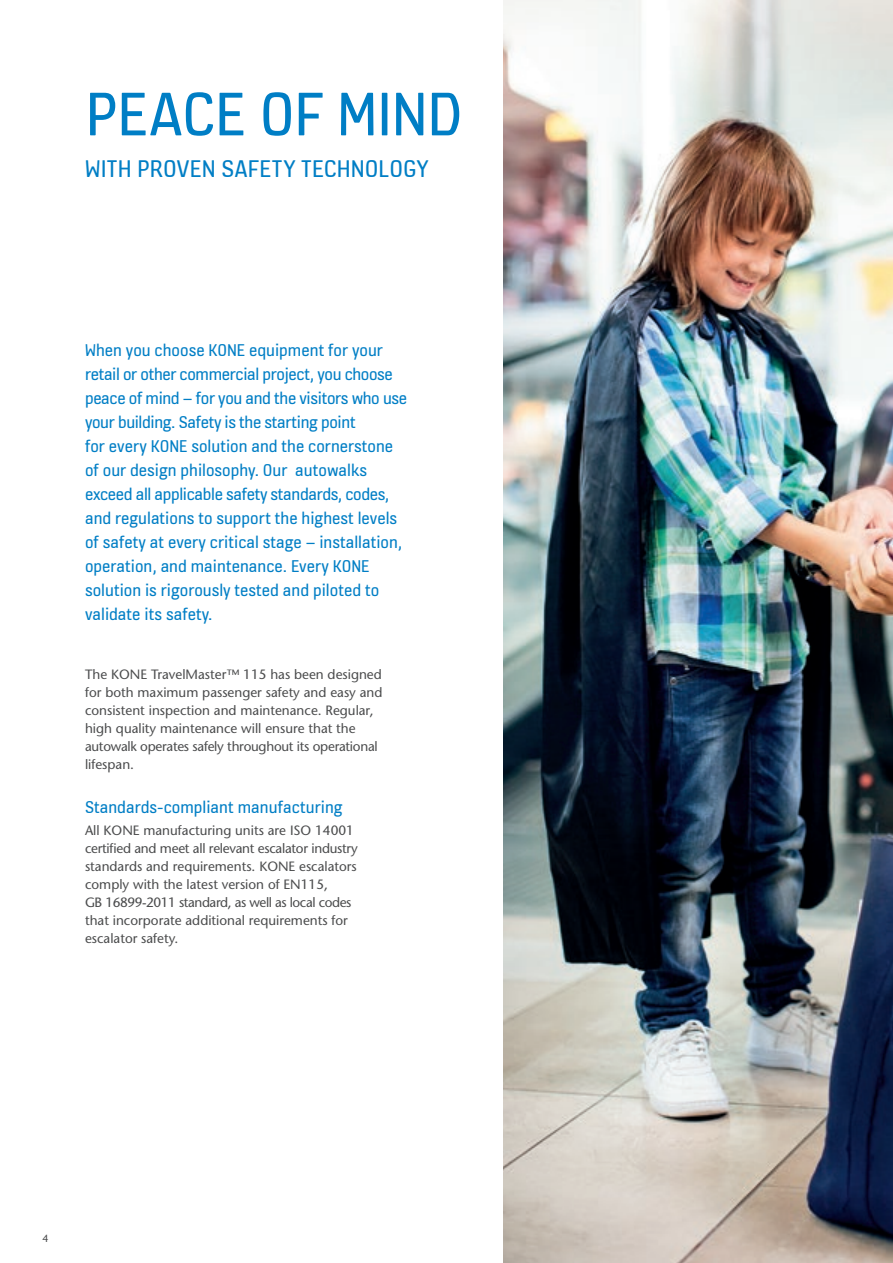
<style>
.page{position:relative;width:893px;height:1263px;background:#fff}
.page>*{position:absolute;margin:0;border:0;box-sizing:border-box;transform-origin:0 0}
.t1{font:66px "KONE Information v 13";letter-spacing:-.005em;color:#007ec5}
.t2{font:25.5px "KONE Information v 13";letter-spacing:.01em;color:#007ec5}
.t3{font:18px/24px "KONE Information v 13";color:#007ec5}
.t4{font:13.5px/18px "Stone Sans";color:#4b4c4d}
.t5{font:10.5px "Stone Sans";color:#4b4c4d}
</style>
<div class="page">
<img style="left:504px;top:0;width:389px;height:1263px">
<h1 class="t1" style="left:85px;top:70px;width:378px">PEACE OF MIND</h1>
<h2 class="t2" style="left:85px;top:151px;width:345px">WITH PROVEN SAFETY TECHNOLOGY</h2>
<p class="t3" style="left:85px;top:337px;width:324px">When you choose KONE equipment for your retail or other commercial project, you choose peace of mind – for you and the visitors who use your building. Safety is the starting point<br>for every KONE solution and the cornerstone of our design philosophy. Our autowalks exceed all applicable safety standards, codes, and regulations to support the highest levels of safety at every critical stage – installation, operation, and maintenance. Every KONE solution is rigorously tested and piloted to validate its safety.</p>
<p class="t4" style="left:85px;top:665px;width:299px">The KONE TravelMaster™ 115 has been designed for both maximum passenger safety and easy and consistent inspection and maintenance. Regular, high quality maintenance will ensure that the autowalk operates safely throughout its operational lifespan.</p>
<p class="t3" style="left:85px;top:794px;width:259px">Standards-compliant manufacturing</p>
<p class="t4" style="left:85px;top:821px;width:274px">All KONE manufacturing units are ISO 14001 certified and meet all relevant escalator industry standards and requirements. KONE escalators comply with the latest version of EN115,<br>GB 16899-2011 standard, as well as local codes that incorporate additional requirements for escalator safety.</p>
<p class="t5" style="left:43px;top:1231px;width:8px">4</p>
</div>
